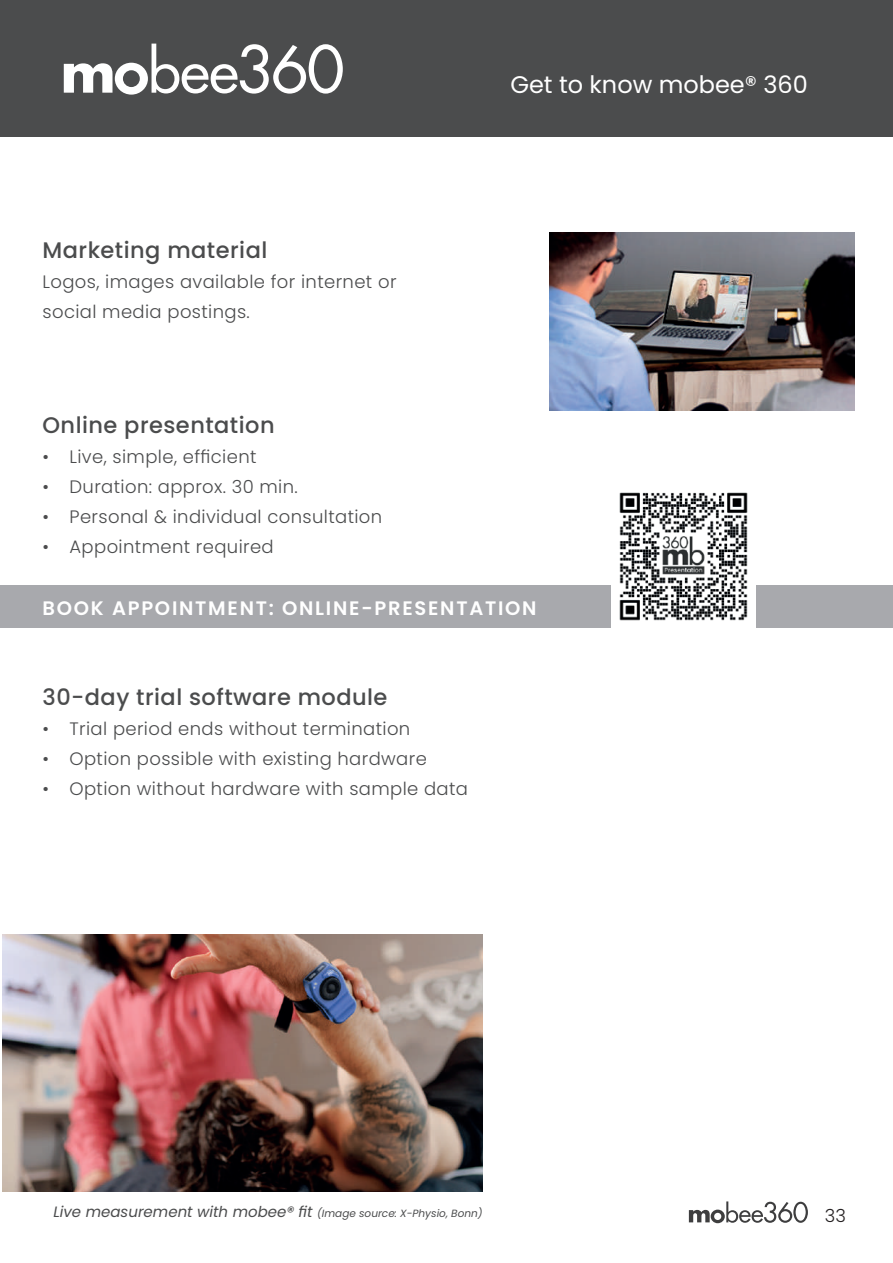
<style>
.page{position:relative;width:893px;height:1263px;background:#fff}
.page>*{position:absolute;margin:0;border:0;box-sizing:border-box;transform-origin:0 0}
.t1{font:24px "Poppins";color:#fff}
.t2{font:500 22.5px "Poppins";letter-spacing:.02em;color:#4b4c4d}
.t3{font:600 19.5px "Poppins";letter-spacing:.09em;color:#fff}
.t4{font:300 18px/30px "Poppins";letter-spacing:.02em;color:#4b4c4d}
.t5{font:300 18px "Poppins";color:#231f20}
.t6{font:italic 15px "Poppins";color:#4b4c4d}
.s1{font-size:10.5px}
</style>
<div class="page">
<svg style="left:689px;top:1201px;width:119px;height:22px"></svg>
<img style="left:550px;top:233px;width:305px;height:177px">
<div style="left:0;top:0;width:893px;height:136px;background:#4b4c4d"></div>
<img style="left:3px;top:934px;width:480px;height:258px">
<div style="left:0;top:585px;width:893px;height:43px;background:#a8a9ad"></div>
<img style="left:612px;top:492px;width:143px;height:136px">
<svg style="left:64px;top:44px;width:279px;height:51px"></svg>
<p class="t2" style="left:43px;top:237px;width:226px">Marketing material</p>
<p class="t4" style="left:43px;top:266px;width:355px">Logos, images available for internet or social media postings.</p>
<p class="t2" style="left:43px;top:412px;width:234px">Online presentation</p>
<p class="t4" style="left:43px;top:442px;width:216px">• Live, simple, efficient</p>
<p class="t4" style="left:43px;top:472px;width:257px">• Duration: approx. 30 min.</p>
<p class="t4" style="left:43px;top:502px;width:341px">• Personal &amp; individual consultation</p>
<p class="t4" style="left:43px;top:532px;width:233px">• Appointment required</p>
<h1 class="t1" style="left:510px;top:71px;width:299px">Get to know mobee® 360</h1>
<p class="t3" style="left:43px;top:597px;width:496px">BOOK APPOINTMENT: ONLINE-PRESENTATION</p>
<p class="t2" style="left:43px;top:684px;width:346px">30-day trial software module</p>
<p class="t4" style="left:43px;top:713px;width:369px">• Trial period ends without termination</p>
<p class="t4" style="left:43px;top:743px;width:386px">• Option possible with existing hardware</p>
<p class="t4" style="left:43px;top:773px;width:427px">• Option without hardware with sample data</p>
<p class="t6" style="left:53px;top:1203px;width:431px">Live measurement with mobee® fit <span class="s1">(Image source: X-Physio, Bonn)</span></p>
<p class="t5" style="left:825px;top:1205px;width:23px">33</p>
</div>
